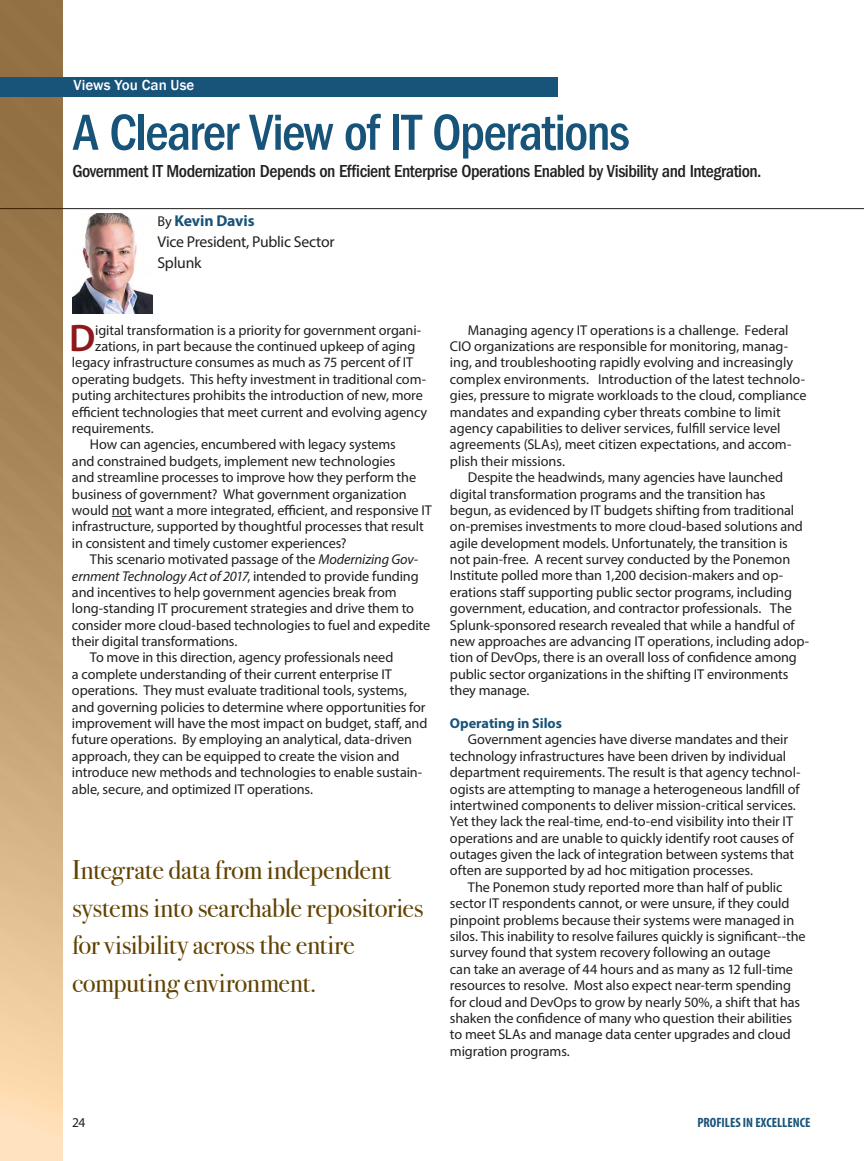
<style>
.page{position:relative;width:864px;height:1161px;background:#fff}
.page>*{position:absolute;margin:0;border:0;box-sizing:border-box;transform-origin:0 0}
.Headline{font:500 condensed 52.5px "Franklin Gothic";letter-spacing:-.03em;color:#185379}
.body_no_indent{font:600 38.55px "Myriad Pro";color:#8e181b}
.t1{font:27px/37.5px "Bodoni Svty Two OSITCTT";letter-spacing:-.015em;color:#614300}
.Headline-2{font:500 condensed 18px "Franklin Gothic";letter-spacing:-.025em;color:#231f20}
.byline{font:15.75px "Myriad Pro";letter-spacing:-.015em;color:#231f20}
.t2{font:700 15.75px "Myriad Pro";letter-spacing:-.01em;color:#185379}
.t3{font:500 15px "Franklin Gothic";letter-spacing:.005em;color:#fff}
.body_indent{font:14.25px/16.4px "Myriad Pro";letter-spacing:-.005em;color:#231f20}
.body_no_indent-2{font:14.25px "Myriad Pro";letter-spacing:-.01em;color:#231f20}
.subhead{font:700 14.25px "Myriad Pro";letter-spacing:-.005em;color:#185379}
.t4{font:700 condensed 13.5px "Myriad Pro";color:#185379}
.t5{font:13.5px "Myriad Pro";color:#231f20}
.s1{font-weight:400;font-size:14.25px;color:#231f20}
.s2{font-style:italic}
</style>
<div class="page">
<svg style="left:112px;top:516px;width:20px;height:1px"></svg>
<img style="left:72px;top:214px;width:81px;height:99px">
<hr style="left:0;top:208px;width:864px;height:1px;background:#231f20">
<svg style="left:0;top:0;width:63px;height:1161px"></svg>
<div style="left:0;top:77px;width:558px;height:19px;background:#185379"></div>
<p class="t3" style="left:74px;top:76px;width:123px">Views You Can Use</p>
<p class="Headline" style="left:73px;top:103px;width:558px">A Clearer View of IT Operations</p>
<p class="Headline-2" style="left:72px;top:161px;width:691px">Government IT Modernization Depends on Efficient Enterprise Operations Enabled by Visibility and Integration.</p>
<p class="t2" style="left:158px;top:210px;width:99px"><span class="s1">By</span> Kevin Davis</p>
<p class="byline" style="left:157px;top:232px;width:179px">Vice President, Public Sector</p>
<p class="byline" style="left:157px;top:253px;width:46px">Splunk</p>
<p class="body_no_indent" style="left:69px;top:314px;width:28px">D</p>
<p class="body_no_indent-2" style="left:95px;top:321px;width:327px">igital transformation is a priority for government organi-</p>
<p class="body_no_indent-2" style="left:95px;top:338px;width:322px">zations, in part because the continued upkeep of aging</p>
<p class="body_no_indent-2" style="left:72px;top:354px;width:343px">legacy infrastructure consumes as much as 75 percent of IT</p>
<p class="body_no_indent-2" style="left:72px;top:370px;width:356px">operating budgets. This hefty investment in traditional com-</p>
<p class="body_no_indent-2" style="left:72px;top:387px;width:352px">puting architectures prohibits the introduction of new, more</p>
<p class="body_no_indent-2" style="left:72px;top:403px;width:357px">efficient technologies that meet current and evolving agency</p>
<p class="body_no_indent-2" style="left:72px;top:419px;width:83px">requirements.</p>
<p class="body_indent" style="left:72px;top:436px;width:361px;text-indent:18px">How can agencies, encumbered with legacy systems<br>and constrained budgets, implement new technologies<br>and streamline processes to improve how they perform the business of government? What government organization would not want a more integrated, efficient, and responsive IT infrastructure, supported by thoughtful processes that result in consistent and timely customer experiences?</p>
<p class="body_indent" style="left:72px;top:551px;width:360px;text-indent:18px">This scenario motivated passage of the <span class="s2">Modernizing Gov&shy;ernment Technology Act of 2017</span>, intended to provide funding and incentives to help government agencies break from long-standing IT procurement strategies and drive them to consider more cloud-based technologies to fuel and expedite their digital transformations.</p>
<p class="body_indent" style="left:72px;top:649px;width:357px;text-indent:18px">To move in this direction, agency professionals need<br>a complete understanding of their current enterprise IT operations. They must evaluate traditional tools, systems, and governing policies to determine where opportunities for improvement will have the most impact on budget, staff, and future operations. By employing an analytical, data-driven approach, they can be equipped to create the vision and introduce new methods and technologies to enable sustain&shy;able, secure, and optimized IT operations.</p>
<p class="t1" style="left:72px;top:852px;width:353px">Integrate data from independent systems into searchable repositories for visibility across the entire computing environment.</p>
<p class="body_indent" style="left:450px;top:322px;width:358px;text-indent:18px">Managing agency IT operations is a challenge. Federal CIO organizations are responsible for monitoring, manag&shy;ing, and troubleshooting rapidly evolving and increasingly complex environments. Introduction of the latest technolo&shy;gies, pressure to migrate workloads to the cloud, compliance mandates and expanding cyber threats combine to limit agency capabilities to deliver services, fulfill service level agreements (SLAs), meet citizen expectations, and accom&shy;plish their missions.</p>
<p class="body_indent" style="left:450px;top:469px;width:361px;text-indent:18px">Despite the headwinds, many agencies have launched digital transformation programs and the transition has begun, as evidenced by IT budgets shifting from traditional on-premises investments to more cloud-based solutions and agile development models. Unfortunately, the transition is not pain-free. A recent survey conducted by the Ponemon Institute polled more than 1,200 decision-makers and op&shy;erations staff supporting public sector programs, including government, education, and contractor professionals. The Splunk-sponsored research revealed that while a handful of new approaches are advancing IT operations, including adop&shy;tion of DevOps, there is an overall loss of confidence among public sector organizations in the shifting IT environments they manage.</p>
<p class="subhead" style="left:450px;top:714px;width:113px">Operating in Silos</p>
<p class="body_indent" style="left:450px;top:731px;width:352px;text-indent:18px">Government agencies have diverse mandates and their technology infrastructures have been driven by individual department requirements. The result is that agency technol&shy;ogists are attempting to manage a heterogeneous landfill of intertwined components to deliver mission-critical services.<br>Yet they lack the real-time, end-to-end visibility into their IT operations and are unable to quickly identify root causes of outages given the lack of integration between systems that often are supported by ad hoc mitigation processes.</p>
<p class="body_indent" style="left:450px;top:879px;width:357px;text-indent:18px">The Ponemon study reported more than half of public sector IT respondents cannot, or were unsure, if they could pinpoint problems because their systems were managed in silos. This inability to resolve failures quickly is significant--the survey found that system recovery following an outage<br>can take an average of 44 hours and as many as 12 full-time resources to resolve. Most also expect near-term spending for cloud and DevOps to grow by nearly 50%, a shift that has shaken the confidence of many who question their abilities to meet SLAs and manage data center upgrades and cloud migration programs.</p>
<p class="t5" style="left:72px;top:1114px;width:15px">24</p>
<p class="t4" style="left:697px;top:1114px;width:115px">PROFILES IN EXCELLENCE</p>
</div>
